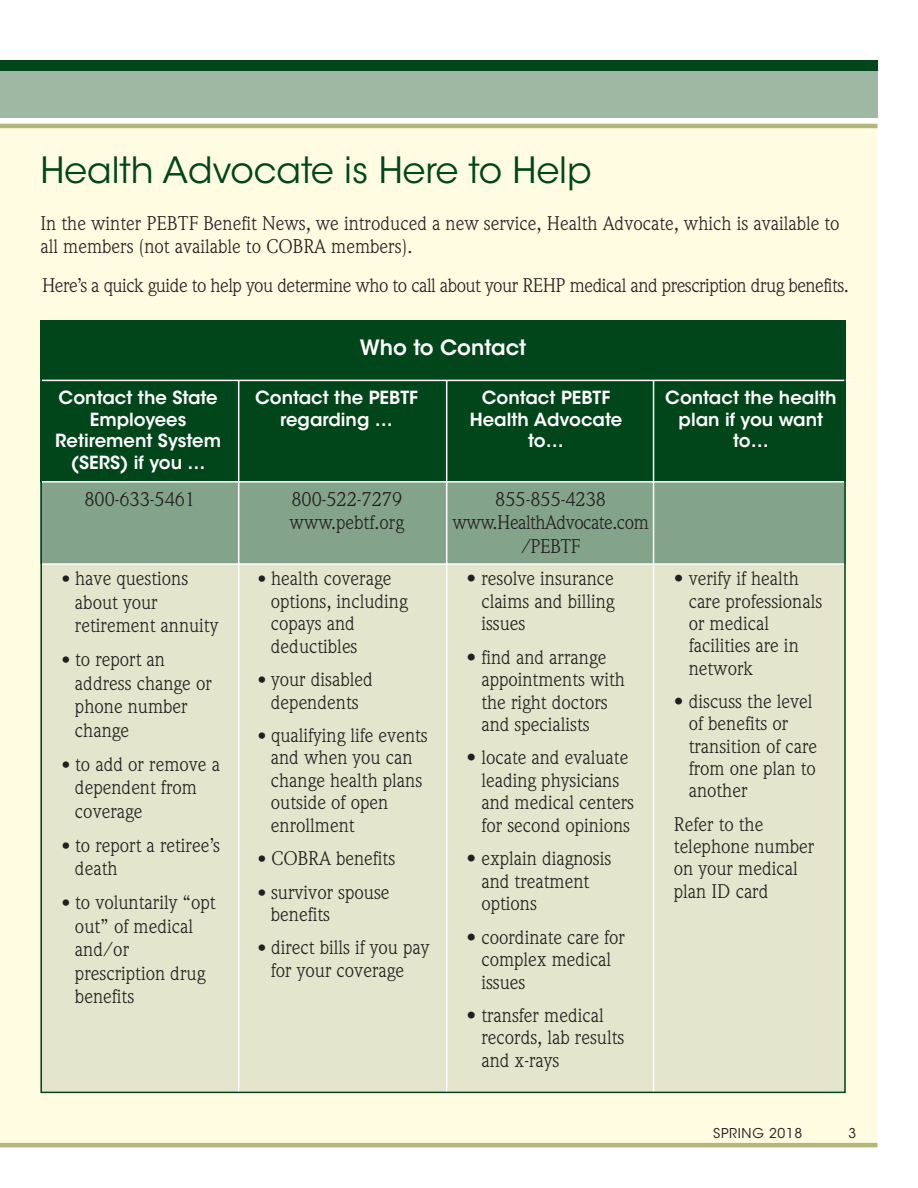
<style>
.page{position:relative;width:918px;height:1188px;background:#fff}
.page>*{position:absolute;margin:0;border:0;box-sizing:border-box;transform-origin:0 0}
.t1{font:36px "ITC Avant Garde Std";color:#00461a}
.t2{font:600 21px "ITC Avant Garde Std";color:#fff}
.t3{font:19.5px/22.5px "Weidemann";color:#231f20}
.t4{font:19.5px/23.4px "Weidemann";letter-spacing:-.025em;color:#231f20;text-align:center}
.t5{font:19.35px/22.4px "Weidemann";color:#231f20}
.t6{font:19.35px "Weidemann";letter-spacing:-.025em;color:#231f20}
.t7{font:600 18px/21.6px "ITC Avant Garde Std";color:#fff;text-align:center}
.t8{font:13.5px "ITC Avant Garde Std";letter-spacing:.05em;color:#231f20}
.s1{font-size:18px}
</style>
<div class="page">
<div style="left:0;top:123px;width:877px;height:1020px;background:#fffce1"></div>
<div style="left:0;top:61px;width:878px;height:16px;background:#00461a"></div>
<div style="left:0;top:72px;width:878px;height:46px;background:#9eb8a4"></div>
<hr style="left:0;top:124px;width:878px;height:4px;background:#b3b77c">
<hr style="left:0;top:1143px;width:878px;height:4px;background:#b3b77c">
<div style="left:40px;top:320px;width:806px;height:773px;background:#e3e5cc"></div>
<div style="left:41px;top:477px;width:805px;height:87px;background:#83a48a"></div>
<div style="left:40px;top:321px;width:806px;height:161px;background:#00461a"></div>
<hr style="left:238px;top:380px;width:1px;height:713px;background:#fff">
<hr style="left:446px;top:380px;width:1px;height:713px;background:#fff">
<hr style="left:653px;top:380px;width:1px;height:713px;background:#fff">
<hr style="left:40px;top:380px;width:813px;height:1px;background:#fff">
<hr style="left:41px;top:481px;width:803px;height:2px;background:#fff">
<hr style="left:41px;top:563px;width:803px;height:2px;background:#fff">
<h1 class="t1" style="left:40px;top:156px;width:553px">Health Advocate is Here to Help</h1>
<p class="t3" style="left:40px;top:213px;width:801px;line-height:23.4px">In the winter PEBTF Benefit News, we introduced a new service, Health Advocate, which is available to all members (not available to COBRA members).</p>
<p class="t6" style="left:42px;top:278px;width:808px">Here’s a quick guide to help you determine who to call about your REHP medical and prescription drug benefits.</p>
<p class="t2" style="left:360px;top:340px;width:168px">Who to Contact</p>
<p class="t7" style="left:55px;top:388px;width:167px">Contact the State<br>Employees<br>Retirement System (SERS) if you …</p>
<p class="t7" style="left:255px;top:388px;width:165px">Contact the PEBTF regarding …</p>
<p class="t7" style="left:470px;top:388px;width:154px">Contact PEBTF<br>Health Advocate to…</p>
<p class="t7" style="left:665px;top:388px;width:173px">Contact the health plan if you want to…</p>
<p class="t3" style="left:84px;top:490px;width:112px">800-633-5461</p>
<p class="t3" style="left:290px;top:489px;width:116px;line-height:23.4px">800-522-7279 www.pebtf.org</p>
<p class="t4" style="left:453px;top:489px;width:198px">855-855-4238 www.HealthAdvocate.com /PEBTF</p>
<p class="t3" style="left:75px;top:569px;width:145px;line-height:23.4px;text-indent:-14px"><span class="s1">•</span> have questions about your retirement annuity</p>
<p class="t3" style="left:75px;top:650px;width:138px;line-height:23.4px;text-indent:-14px"><span class="s1">•</span> to report an address change or phone number change</p>
<p class="t3" style="left:75px;top:754px;width:147px;line-height:23.4px;text-indent:-14px"><span class="s1">•</span> to add or remove a dependent from coverage</p>
<p class="t3" style="left:75px;top:835px;width:146px;line-height:23.4px;text-indent:-14px"><span class="s1">•</span> to report a retiree’s death</p>
<p class="t3" style="left:75px;top:893px;width:142px;line-height:23.4px;text-indent:-14px"><span class="s1">•</span> to voluntarily “opt out” of medical and/or prescription drug benefits</p>
<p class="t5" style="left:689px;top:569px;width:135px;text-indent:-15px">• verify if health care professionals or medical facilities are in network</p>
<p class="t5" style="left:689px;top:692px;width:130px;text-indent:-15px">• discuss the level of benefits or transition of care from one plan to another</p>
<p class="t5" style="left:674px;top:814px;width:142px">Refer to the telephone number on your medical plan ID card</p>
<p class="t3" style="left:271px;top:569px;width:138px;text-indent:-14px"><span class="s1">•</span> health coverage options, including copays and deductibles</p>
<p class="t3" style="left:257px;top:670px;width:117px;text-align:center"><span class="s1">•</span> your disabled dependents</p>
<p class="t3" style="left:271px;top:726px;width:158px;text-indent:-14px"><span class="s1">•</span> qualifying life events and when you can change health plans outside of open enrollment</p>
<p class="t3" style="left:257px;top:849px;width:139px"><span class="s1">•</span> COBRA benefits</p>
<p class="t3" style="left:271px;top:882px;width:120px;text-indent:-14px"><span class="s1">•</span> survivor spouse benefits</p>
<p class="t3" style="left:271px;top:938px;width:160px;text-indent:-14px"><span class="s1">•</span> direct bills if you pay for your coverage</p>
<p class="t3" style="left:481px;top:569px;width:135px;text-align:justify;text-indent:-15px">• resolve insurance claims and billing issues</p>
<p class="t3" style="left:481px;top:647px;width:145px;text-indent:-15px">• find and arrange appointments with the right doctors and specialists</p>
<p class="t3" style="left:481px;top:748px;width:154px;text-indent:-15px">• locate and evaluate leading physicians and medical centers for second opinions</p>
<p class="t3" style="left:481px;top:849px;width:131px;text-indent:-15px">• explain diagnosis and treatment options</p>
<p class="t3" style="left:481px;top:927px;width:145px;text-indent:-15px">• coordinate care for complex medical issues</p>
<p class="t3" style="left:481px;top:1006px;width:144px;text-indent:-15px">• transfer medical records, lab results and x-rays</p>
<p class="t8" style="left:713px;top:1128px;width:91px">SPRING 2018</p>
<p class="t8" style="left:849px;top:1128px;width:9px">3</p>
</div>
